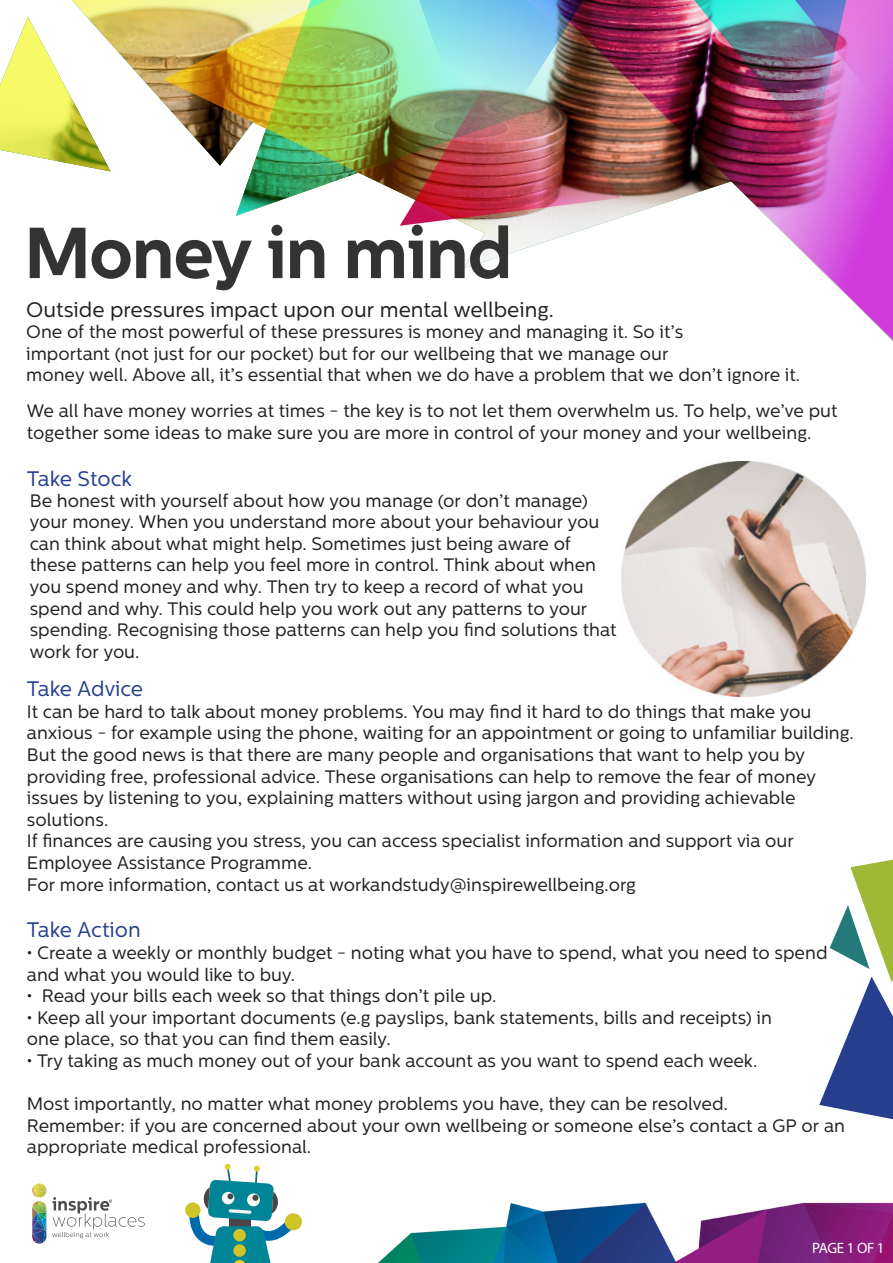
<style>
.page{position:relative;width:893px;height:1263px;background:#fff}
.page>*{position:absolute;margin:0;border:0;box-sizing:border-box;transform-origin:0 0}
.t1{font:700 72px "Centrale Sans";letter-spacing:-.02em;color:#333}
.t2{font:21px "Centrale Sans";color:#231f20}
.t3{font:21px "Centrale Sans";color:#253f8e}
.t4{font:18px/21.6px "Centrale Sans";color:#231f20}
.t5{font:15px "Myriad Pro";letter-spacing:-.03em;color:#fff}
</style>
<div class="page">
<img style="left:185px;top:1164px;width:708px;height:99px">
<svg style="left:533px;top:147px;width:360px;height:205px"></svg>
<svg style="left:71px;top:0;width:92px;height:102px"></svg>
<svg style="left:0;top:17px;width:111px;height:154px"></svg>
<svg style="left:819px;top:860px;width:74px;height:259px"></svg>
<img style="left:163px;top:0;width:370px;height:256px">
<img style="left:696px;top:0;width:42px;height:147px">
<img style="left:738px;top:0;width:155px;height:226px">
<img style="left:400px;top:168px;width:221px;height:58px">
<img style="left:351px;top:0;width:345px;height:168px">
<svg style="left:673px;top:1209px;width:94px;height:54px"></svg>
<svg style="left:185px;top:1202px;width:16px;height:16px"></svg>
<svg style="left:189px;top:1165px;width:114px;height:98px"></svg>
<svg style="left:32px;top:1183px;width:113px;height:60px"></svg>
<img style="left:622px;top:461px;width:244px;height:235px">
<p class="t1" style="left:24px;top:210px;width:490px">Money in mind</p>
<p class="t2" style="left:26px;top:297px;width:529px">Outside pressures impact upon our mental wellbeing.</p>
<p class="t4" style="left:26px;top:321px;width:775px">One of the most powerful of these pressures is money and managing it. So it’s<br>important (not just for our pocket) but for our wellbeing that we manage our<br>money well. Above all, it’s essential that when we do have a problem that we don’t ignore it.</p>
<p class="t4" style="left:27px;top:400px;width:812px">We all have money worries at times - the key is to not let them overwhelm us. To help, we’ve put together some ideas to make sure you are more in control of your money and your wellbeing.</p>
<p class="t3" style="left:27px;top:466px;width:107px">Take Stock</p>
<p class="t4" style="left:30px;top:489px;width:588px">Be honest with yourself about how you manage (or don’t manage) your money. When you understand more about your behaviour you can think about what might help. Sometimes just being aware of these patterns can help you feel more in control. Think about when you spend money and why. Then try to keep a record of what you spend and why. This could help you work out any patterns to your spending. Recognising those patterns can help you find solutions that work for you.</p>
<p class="t3" style="left:27px;top:677px;width:118px">Take Advice</p>
<p class="t4" style="left:27px;top:700px;width:828px">It can be hard to talk about money problems. You may find it hard to do things that make you anxious - for example using the phone, waiting for an appointment or going to unfamiliar building.<br>But the good news is that there are many people and organisations that want to help you by providing free, professional advice. These organisations can help to remove the fear of money issues by listening to you, explaining matters without using jargon and providing achievable solutions.</p>
<p class="t4" style="left:27px;top:830px;width:768px">If finances are causing you stress, you can access specialist information and support via our<br>Employee Assistance Programme.<br>For more information, contact us at workandstudy@inspirewellbeing.org</p>
<p class="t3" style="left:27px;top:918px;width:115px">Take Action</p>
<p class="t4" style="left:27px;top:942px;width:802px">• Create a weekly or monthly budget - noting what you have to spend, what you need to spend and what you would like to buy.</p>
<p class="t4" style="left:27px;top:985px;width:471px">• Read your bills each week so that things don’t pile up.</p>
<p class="t4" style="left:27px;top:1006px;width:747px">• Keep all your important documents (e.g payslips, bank statements, bills and receipts) in one place, so that you can find them easily.</p>
<p class="t4" style="left:27px;top:1050px;width:732px">• Try taking as much money out of your bank account as you want to spend each week.</p>
<p class="t4" style="left:27px;top:1093px;width:820px">Most importantly, no matter what money problems you have, they can be resolved.<br>Remember: if you are concerned about your own wellbeing or someone else’s contact a GP or an appropriate medical professional.</p>
<p class="t5" style="left:812px;top:1239px;width:74px">PAGE 1 OF 1</p>
</div>
